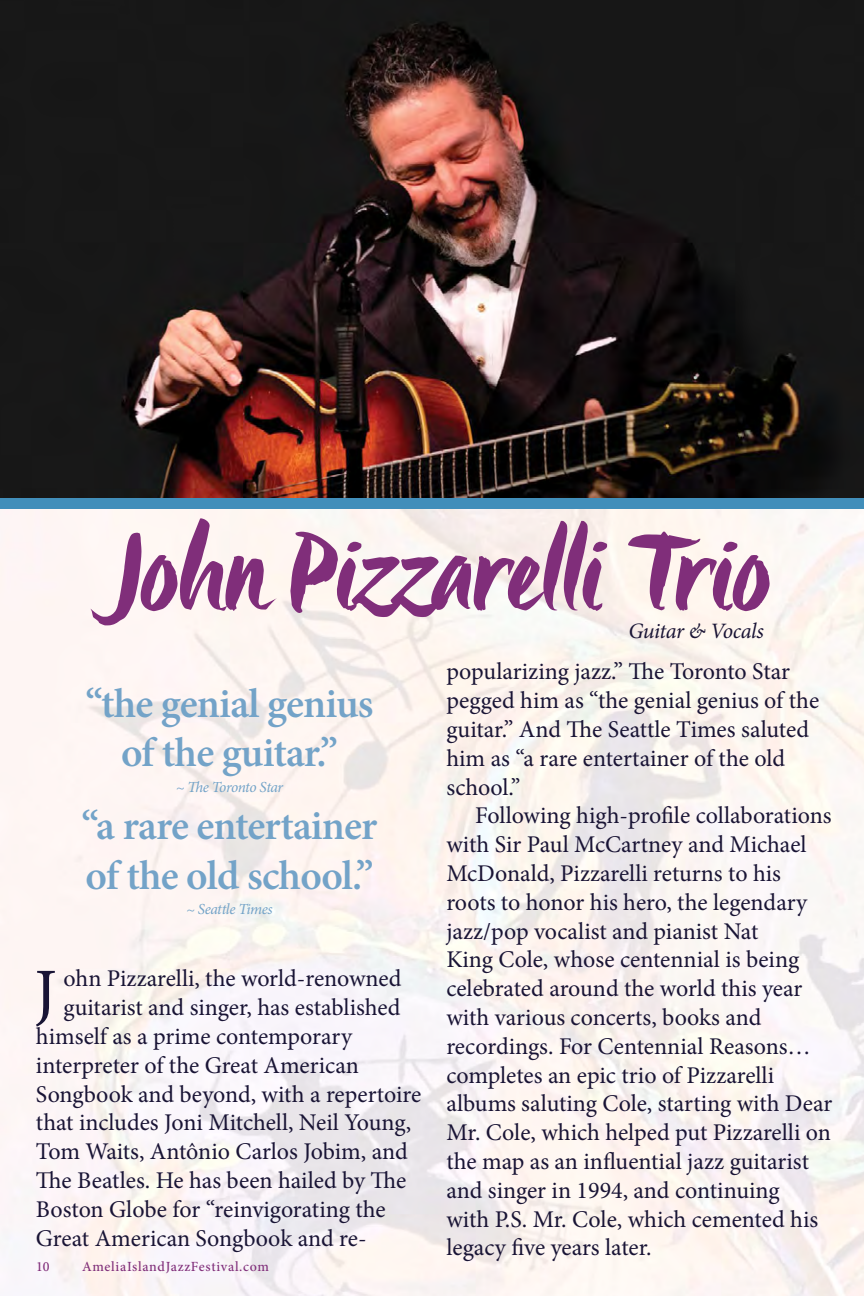
<style>
.page{position:relative;width:864px;height:1296px;background:#fff}
.page>*{position:absolute;margin:0;border:0;box-sizing:border-box;transform-origin:0 0}
.t1{font:116px "Origo";letter-spacing:-.005em;color:#802e7a}
.t2{font:68.4px "Minion Pro";color:#191435}
.t3{font:600 41.4px/49.6px "Minion Pro";letter-spacing:-.02em;color:#73a3c8;text-align:center}
.t4{font:24px/28.8px "Minion Pro";color:#191435}
.t5{font:italic 22px "Minion Pro";letter-spacing:-.02em;color:#191435}
.t6{font:italic 15.4px "Minion Pro";letter-spacing:-.03em;color:#73a3c8}
.t7{font:500 14px "Minion Pro";letter-spacing:.05em;color:#802e7a}
</style>
<div class="page">
<img style="left:0;top:508px;width:864px;height:788px">
<img style="left:0;top:0;width:864px;height:498px">
<div style="left:0;top:498px;width:864px;height:10px;background:#418eba"></div>
<h1 class="t1" style="left:93px;top:488px;width:679px">John Pizzarelli Trio</h1>
<p class="t5" style="left:628px;top:616px;width:137px">Guitar &amp; Vocals</p>
<h3 class="t3" style="left:85px;top:678px;width:290px">“the genial genius of the guitar.”</h3>
<p class="t6" style="left:176px;top:776px;width:109px">~ The Toronto Star</p>
<h3 class="t3" style="left:82px;top:801px;width:297px;text-align:left">“a rare entertainer of the old school.”</h3>
<p class="t6" style="left:186px;top:899px;width:88px">~ Seattle Times</p>
<h2 class="t2" style="left:34px;top:948px;width:24px">J</h2>
<p class="t4" style="left:63px;top:965px;width:340px">ohn Pizzarelli, the world-renowned</p>
<p class="t4" style="left:63px;top:993px;width:339px">guitarist and singer, has established</p>
<p class="t4" style="left:36px;top:1022px;width:318px">himself as a prime contemporary</p>
<p class="t4" style="left:36px;top:1051px;width:324px">interpreter of the Great American</p>
<p class="t4" style="left:36px;top:1080px;width:387px">Songbook and beyond, with a repertoire</p>
<p class="t4" style="left:36px;top:1109px;width:377px">that includes Joni Mitchell, Neil Young,</p>
<p class="t4" style="left:36px;top:1137px;width:373px">Tom Waits, Antônio Carlos Jobim, and</p>
<p class="t4" style="left:36px;top:1166px;width:372px">The Beatles. He has been hailed by The</p>
<p class="t4" style="left:36px;top:1195px;width:351px">Boston Globe for “reinvigorating the</p>
<p class="t4" style="left:36px;top:1224px;width:332px">Great American Songbook and re-</p>
<p class="t7" style="left:36px;top:1257px;width:15px">10</p>
<p class="t7" style="left:82px;top:1257px;width:189px">AmeliaIslandJazzFestival.com</p>
<p class="t4" style="left:446px;top:657px;width:374px">popularizing jazz.” The Toronto Star pegged him as “the genial genius of the guitar.” And The Seattle Times saluted him as “a rare entertainer of the old school.”</p>
<p class="t4" style="left:446px;top:801px;width:387px;text-indent:29px">Following high-profile collaborations with Sir Paul McCartney and Michael McDonald, Pizzarelli returns to his roots to honor his hero, the legendary jazz/pop vocalist and pianist Nat<br>King Cole, whose centennial is being celebrated around the world this year with various concerts, books and recordings. For Centennial Reasons… completes an epic trio of Pizzarelli albums saluting Cole, starting with Dear Mr. Cole, which helped put Pizzarelli on the map as an influential jazz guitarist and singer in 1994, and continuing<br>with P.S. Mr. Cole, which cemented his legacy five years later.</p>
</div>
